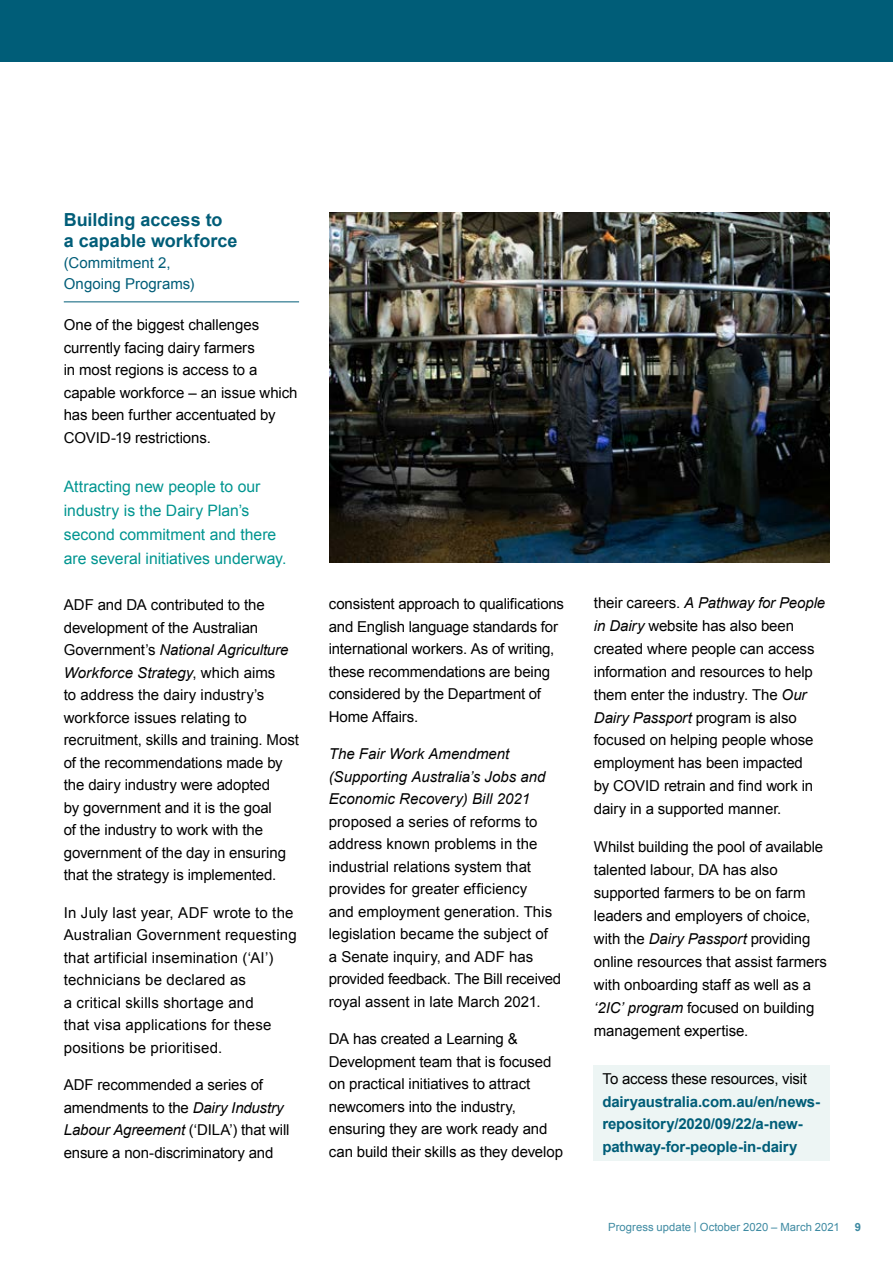
<style>
.page{position:relative;width:893px;height:1263px;background:#fff}
.page>*{position:absolute;margin:0;border:0;box-sizing:border-box;transform-origin:0 0}
.t1{font:700 18px/21px "Arial";color:#005d78}
.t2{font:15.75px/24px "Arial";color:#009590}
.t3{font:15px/22.5px "Arial";letter-spacing:-.005em;color:#000}
.t4{font:15px/22.5px "Arial";letter-spacing:.015em;color:#000}
.t5{font:700 15px/22.5px "Arial";letter-spacing:-.01em;color:#005d78}
.t6{font:italic 15px/22.5px "Arial";letter-spacing:.005em;color:#000}
.t7{font:15px/21px "Arial";letter-spacing:.005em;color:#005d78}
.t8{font:11.25px "Arial";letter-spacing:.005em;color:#3e8aa2}
.t9{font:700 11.25px "Arial";color:#3e8aa2}
.s1{font-style:italic}
</style>
<div class="page">
<div style="left:0;top:0;width:893px;height:62px;background:#005d78"></div>
<img style="left:330px;top:213px;width:499px;height:349px">
<hr style="left:64px;top:301px;width:235px;height:1px;background:#005d78">
<div style="left:594px;top:1065px;width:236px;height:95px;background:#edf5f4"></div>
<p class="t1" style="left:64px;top:209px;width:175px">Building access to<br>a capable workforce</p>
<p class="t7" style="left:64px;top:252px;width:132px">(Commitment 2,<br>Ongoing Programs)</p>
<p class="t3" style="left:64px;top:314px;width:235px">One of the biggest challenges currently facing dairy farmers<br>in most regions is access to a capable workforce – an issue which has been further accentuated by<br>COVID-19 restrictions.</p>
<p class="t2" style="left:64px;top:475px;width:224px">Attracting new people to our industry is the Dairy Plan’s second commitment and there are several initiatives underway.</p>
<p class="t3" style="left:64px;top:594px;width:237px">ADF and DA contributed to the development of the Australian<br>Government’s <span class="s1">National Agriculture<br>Workforce Strategy</span>, which aims<br>to address the dairy industry’s workforce issues relating to recruitment, skills and training. Most of the recommendations made by the dairy industry were adopted<br>by government and it is the goal<br>of the industry to work with the government of the day in ensuring that the strategy is implemented.</p>
<p class="t4" style="left:64px;top:901px;width:234px">In July last year, ADF wrote to the<br>Australian Government requesting that artificial insemination (‘AI’) technicians be declared as<br>a critical skills shortage and<br>that visa applications for these positions be prioritised.</p>
<p class="t3" style="left:64px;top:1074px;width:227px">ADF recommended a series of amendments to the <span class="s1">Dairy Industry<br>Labour Agreement</span> (‘DILA’) that will ensure a non-discriminatory and</p>
<p class="t3" style="left:329px;top:593px;width:237px">consistent approach to qualifications and English language standards for international workers. As of writing, these recommendations are being considered by the Department of<br>Home Affairs.</p>
<p class="t6" style="left:329px;top:743px;width:218px">The Fair Work Amendment (Supporting Australia’s Jobs and<br>Economic Recovery) Bill 2021</p>
<p class="t3" style="left:329px;top:810px;width:234px">proposed a series of reforms to address known problems in the industrial relations system that provides for greater efficiency<br>and employment generation. This legislation became the subject of<br>a Senate inquiry, and ADF has provided feedback. The Bill received royal assent in late March 2021.</p>
<p class="t3" style="left:329px;top:1028px;width:236px">DA has created a Learning &amp;<br>Development team that is focused on practical initiatives to attract newcomers into the industry, ensuring they are work ready and can build their skills as they develop</p>
<p class="t3" style="left:594px;top:591px;width:233px;line-height:23px">their careers. <span class="s1">A Pathway for People in Dairy</span> website has also been created where people can access information and resources to help them enter the industry. The <span class="s1">Our<br>Dairy Passport</span> program is also focused on helping people whose employment has been impacted<br>by COVID retrain and find work in dairy in a supported manner.</p>
<p class="t3" style="left:594px;top:835px;width:235px;line-height:23px">Whilst building the pool of available talented labour, DA has also supported farmers to be on farm leaders and employers of choice, with the <span class="s1">Dairy Passport</span> providing online resources that assist farmers with onboarding staff as well as a <span class="s1">‘2IC’ program</span> focused on building management expertise.</p>
<p class="t3" style="left:602px;top:1068px;width:206px">To access these resources, visit</p>
<p class="t5" style="left:602px;top:1090px;width:219px">dairyaustralia.com.au/en/news&shy;repository/2020/09/22/a-new&shy;pathway-for-people-in-dairy</p>
<p class="t8" style="left:608px;top:1220px;width:233px">Progress update | October 2020 – March 2021</p>
<p class="t9" style="left:855px;top:1219px;width:8px">9</p>
</div>
